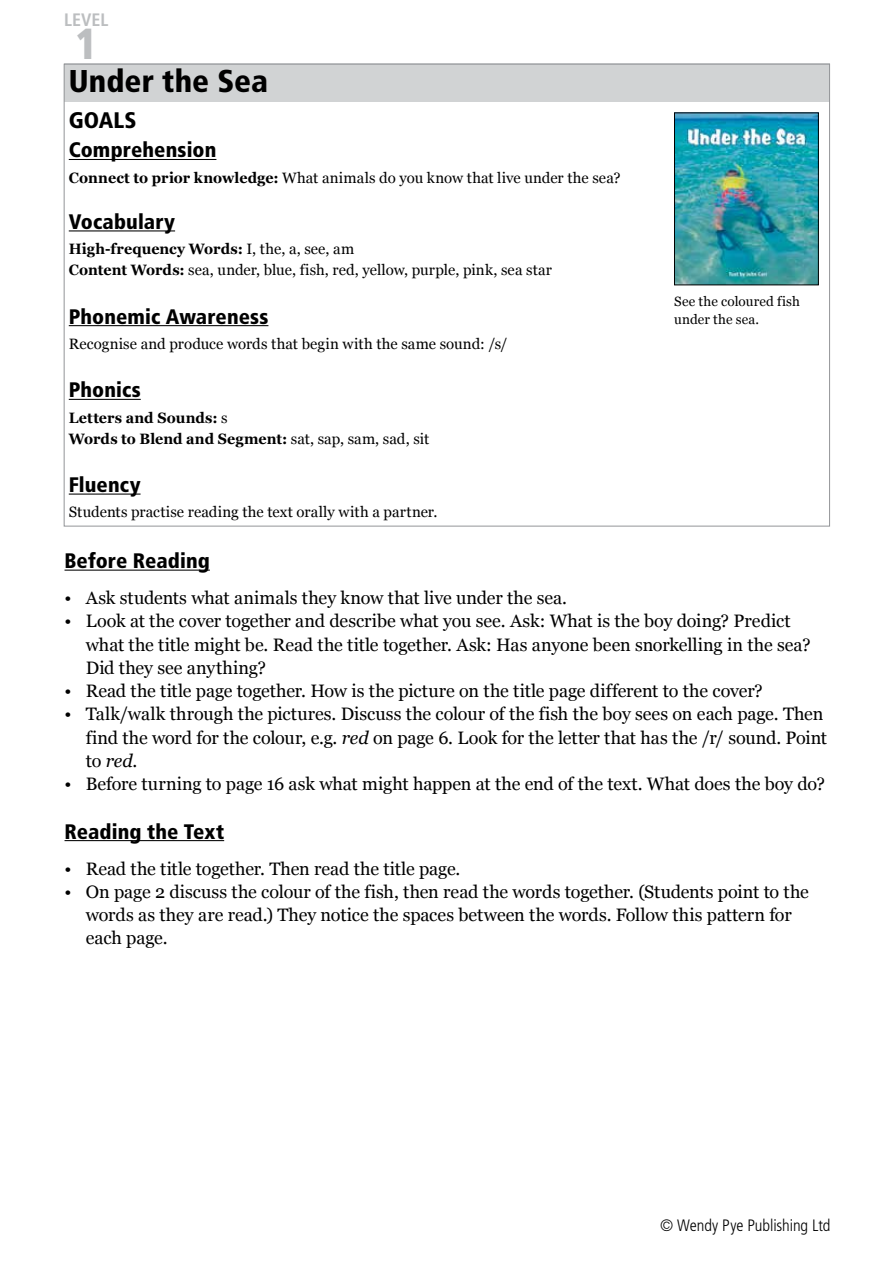
<style>
.page{position:relative;width:893px;height:1263px;background:#fff}
.page>*{position:absolute;margin:0;border:0;box-sizing:border-box;transform-origin:0 0}
.t1{font:900 condensed 43.5px "Frutiger";color:#bcbec0}
.t2{font:900 condensed 31.5px "Frutiger";color:#000}
.t3{font:900 condensed 22.5px "Frutiger";letter-spacing:.005em;color:#000}
.t4{font:900 condensed 21px "Frutiger";letter-spacing:.005em;color:#000}
.t5{font:18px/23.2px "Georgia";letter-spacing:-.005em;color:#000}
.t6{font:700 condensed 18px "Frutiger";letter-spacing:.005em;color:#bcbec0}
.t7{font:300 condensed 16.5px "Frutiger";letter-spacing:-.005em;color:#000}
.t8{font:15px/21px "Georgia";letter-spacing:.005em;color:#000}
.t9{font:700 15px/21px "Georgia";letter-spacing:.005em;color:#000;scale:.95 1}
.t10{font:13.5px/18px "Georgia";letter-spacing:.01em;color:#000}
.s1{font-weight:700}
.s2{font-weight:400}
.s3{font-style:italic}
</style>
<div class="page">
<div style="left:64px;top:64px;width:765px;height:38px;background:#d1d3d4"></div>
<hr style="left:69px;top:159px;width:147px;height:1px;background:#000">
<hr style="left:69px;top:230px;width:106px;height:1px;background:#000">
<hr style="left:69px;top:325px;width:199px;height:1px;background:#000">
<hr style="left:69px;top:399px;width:72px;height:1px;background:#000">
<hr style="left:69px;top:493px;width:72px;height:2px;background:#000">
<hr style="left:65px;top:570px;width:145px;height:1px;background:#000">
<hr style="left:65px;top:840px;width:159px;height:1px;background:#000">
<img style="left:676px;top:115px;width:141px;height:168px">
<div style="left:674px;top:113px;width:145px;height:172px;border:1px solid #000"></div>
<p class="t6" style="left:64px;top:9px;width:46px">LEVEL</p>
<h1 class="t1" style="left:75px;top:18px;width:24px">1</h1>
<h2 class="t2" style="left:69px;top:63px;width:201px">Under the Sea</h2>
<p class="t3" style="left:69px;top:107px;width:69px">GOALS</p>
<p class="t4" style="left:69px;top:137px;width:149px">Comprehension</p>
<p class="t8" style="left:69px;top:167px;width:553px"><span class="s1">Connect to prior knowledge:</span> What animals do you know that live under the sea?</p>
<p class="t4" style="left:69px;top:209px;width:108px">Vocabulary</p>
<p class="t8" style="left:69px;top:238px;width:485px"><span class="s1">High-frequency Words:</span> I, the, a, see, am<br><span class="s1">Content Words:</span> sea, under, blue, fish, red, yellow, purple, pink, sea star</p>
<p class="t4" style="left:69px;top:304px;width:201px">Phonemic Awareness</p>
<p class="t8" style="left:69px;top:333px;width:440px">Recognise and produce words that begin with the same sound: /s/</p>
<p class="t4" style="left:69px;top:377px;width:73px">Phonics</p>
<p class="t9" style="left:69px;top:407px;width:381px">Letters and Sounds: <span class="s2">s<br></span>Words to Blend and Segment: <span class="s2">sat, sap, sam, sad, sit</span></p>
<p class="t4" style="left:69px;top:472px;width:73px">Fluency</p>
<p class="t8" style="left:69px;top:501px;width:370px">Students practise reading the text orally with a partner.</p>
<p class="t4" style="left:65px;top:548px;width:147px">Before Reading</p>
<p class="t5" style="left:65px;top:586px;width:504px">• Ask students what animals they know that live under the sea.</p>
<p class="t5" style="left:86px;top:609px;width:726px;text-indent:-21px">• Look at the cover together and describe what you see. Ask: What is the boy doing? Predict what the title might be. Read the title together. Ask: Has anyone been snorkelling in the sea?<br>Did they see anything?</p>
<p class="t5" style="left:65px;top:679px;width:700px">• Read the title page together. How is the picture on the title page different to the cover?</p>
<p class="t5" style="left:86px;top:702px;width:743px;text-indent:-21px">• Talk/walk through the pictures. Discuss the colour of the fish the boy sees on each page. Then find the word for the colour, e.g. <span class="s3">red</span> on page 6. Look for the letter that has the /r/ sound. Point to <span class="s3">red</span>.</p>
<p class="t5" style="left:65px;top:772px;width:762px">• Before turning to page 16 ask what might happen at the end of the text. What does the boy do?</p>
<p class="t4" style="left:65px;top:818px;width:161px">Reading the Text</p>
<p class="t5" style="left:65px;top:857px;width:397px">• Read the title together. Then read the title page.</p>
<p class="t5" style="left:86px;top:880px;width:725px;text-indent:-21px">• On page 2 discuss the colour of the fish, then read the words together. (Students point to the words as they are read.) They notice the spaces between the words. Follow this pattern for each page.</p>
<p class="t10" style="left:674px;top:292px;width:127px">See the coloured fish under the sea.</p>
<p class="t7" style="left:660px;top:1215px;width:172px">© Wendy Pye Publishing Ltd</p>
</div>
